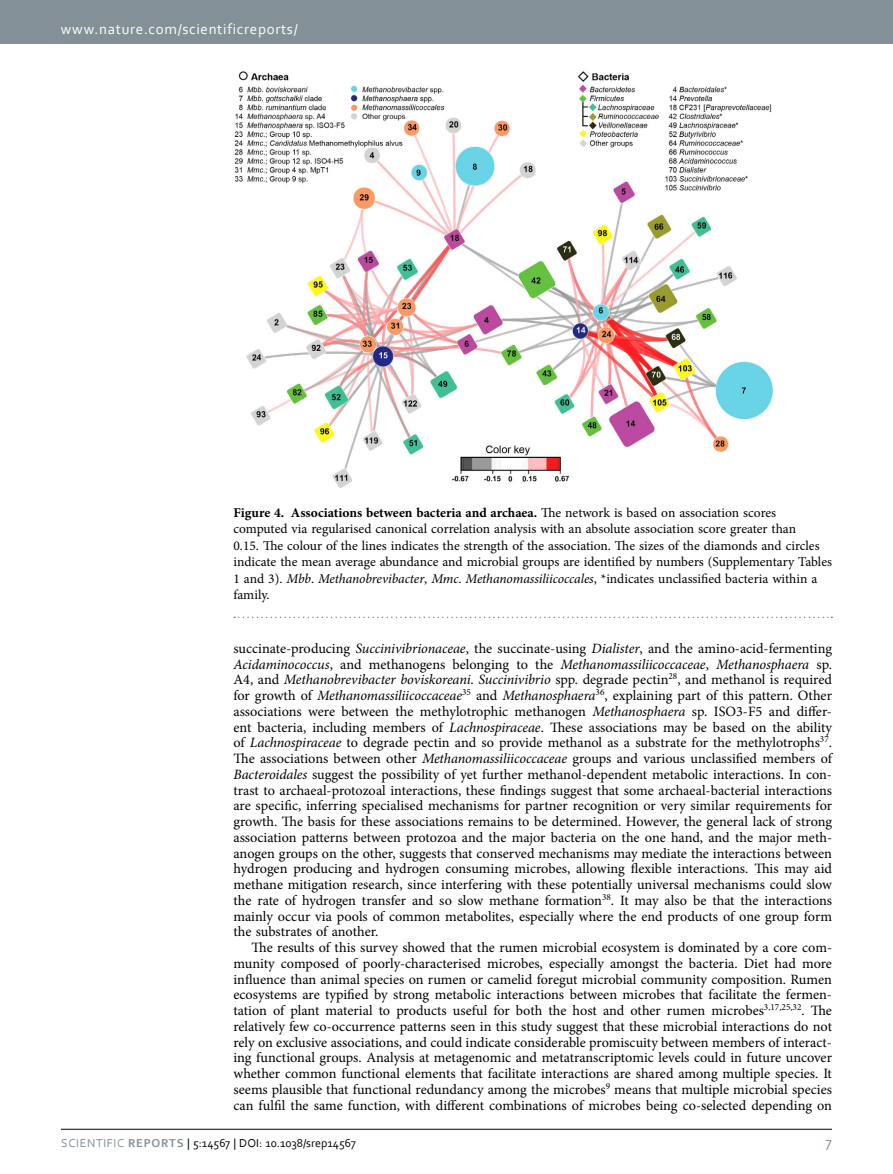
<style>
.page{position:relative;width:893px;height:1174px;background:#fff}
.page>*{position:absolute;margin:0;border:0;box-sizing:border-box;transform-origin:0 0}
.t1{font:15px "Ffntxn Corbel";letter-spacing:.045em;color:#fff}
.t2{font:15px "Nxbtvk Corbel";color:#839097}
.t3{font:14.25px/15.8px "Fjvrnx Minion Pro";color:#000;text-align:justify}
.t4{font:italic 14.25px "Gkdmtx Minion Pro";letter-spacing:-.005em;color:#000}
.t5{font:13.5px/16.5px "Fjvrnx Minion Pro";color:#000}
.t6{font:700 13.5px "Hypjps Minion Pro";color:#000}
.t7{font:12px "Xjdbym Corbel";color:#000}
.s1{font-family:"Fjvrnx Minion Pro";font-weight:400}
.s2{font-family:"Gkdmtx Minion Pro";font-style:italic}
.s3{font-family:"Fjvrnx Minion Pro";font-style:normal}
.s4{color:#839097}
.s5{font-family:"Gkcmvb Corbel";font-weight:700;color:#839097}
</style>
<div class="page">
<div style="left:0;top:0;width:893px;height:43px;background:#839097"></div>
<hr style="left:61px;top:1129px;width:771px;height:1px;background:#000">
<img style="left:234px;top:71px;width:539px;height:417px">
<svg style="left:234px;top:616px;width:598px;height:2px"></svg>
<p class="t1" style="left:61px;top:19px;width:238px">www.nature.com/scientificreports/</p>
<p class="t6" style="left:233px;top:503px;width:544px">Figure 4. Associations between bacteria and archaea. <span class="s1">The network is based on association scores</span></p>
<p class="t5" style="left:233px;top:521px;width:600px">computed via regularised canonical correlation analysis with an absolute association score greater than<br>0.15. The colour of the lines indicates the strength of the association. The sizes of the diamonds and circles indicate the mean average abundance and microbial groups are identified by numbers (Supplementary Tables 1 and 3). <span class="s2">Mbb</span>. <span class="s2">Methanobrevibacter</span>, <span class="s2">Mmc</span>. <span class="s2">Methanomassiliicoccales</span>, *indicates unclassified bacteria within a family.</p>
<p class="t3" style="left:233px;top:640px;width:600px">succinate-producing <span class="s2">Succinivibrionaceae</span>, the succinate-using <span class="s2">Dialister</span>, and the amino-acid-fermenting</p>
<p class="t4" style="left:233px;top:654px;width:600px">Acidaminococcus<span class="s3">, and methanogens belonging to the</span> Methanomassiliicoccaceae<span class="s3">,</span> Methanosphaera <span class="s3">sp.</span></p>
<p class="t3" style="left:233px;top:672px;width:600px">A4, and <span class="s2">Methanobrevibacter boviskoreani</span>. <span class="s2">Succinivibrio</span> spp. degrade pectin<sup>28</sup>, and methanol is required for growth of <span class="s2">Methanomassiliicoccaceae</span><sup>35</sup> and <span class="s2">Methanosphaera</span><sup>36</sup>, explaining part of this pattern. Other associations were between the methylotrophic methanogen <span class="s2">Methanosphaera</span> sp. ISO3-F5 and differ&shy;ent bacteria, including members of <span class="s2">Lachnospiraceae</span>. These associations may be based on the ability of <span class="s2">Lachnospiraceae</span> to degrade pectin and so provide methanol as a substrate for the methylotrophs<sup>37</sup>.<br>The associations between other <span class="s2">Methanomassiliicoccaceae</span> groups and various unclassified members of <span class="s2">Bacteroidales</span> suggest the possibility of yet further methanol-dependent metabolic interactions. In con&shy;trast to archaeal-protozoal interactions, these findings suggest that some archaeal-bacterial interactions are specific, inferring specialised mechanisms for partner recognition or very similar requirements for growth. The basis for these associations remains to be determined. However, the general lack of strong association patterns between protozoa and the major bacteria on the one hand, and the major meth&shy;anogen groups on the other, suggests that conserved mechanisms may mediate the interactions between hydrogen producing and hydrogen consuming microbes, allowing flexible interactions. This may aid methane mitigation research, since interfering with these potentially universal mechanisms could slow the rate of hydrogen transfer and so slow methane formation<sup>38</sup>. It may also be that the interactions mainly occur via pools of common metabolites, especially where the end products of one group form the substrates of another.</p>
<p class="t3" style="left:233px;top:939px;width:600px;text-indent:18px">The results of this survey showed that the rumen microbial ecosystem is dominated by a core com&shy;munity composed of poorly-characterised microbes, especially amongst the bacteria. Diet had more influence than animal species on rumen or camelid foregut microbial community composition. Rumen ecosystems are typified by strong metabolic interactions between microbes that facilitate the fermen&shy;tation of plant material to products useful for both the host and other rumen microbes<sup>3,17,25,32</sup>. The relatively few co-occurrence patterns seen in this study suggest that these microbial interactions do not rely on exclusive associations, and could indicate considerable promiscuity between members of interact&shy;ing functional groups. Analysis at metagenomic and metatranscriptomic levels could in future uncover whether common functional elements that facilitate interactions are shared among multiple species. It seems plausible that functional redundancy among the microbes<sup>9</sup> means that multiple microbial species can fulfil the same function, with different combinations of microbes being co-selected depending on</p>
<p class="t7" style="left:61px;top:1135px;width:296px"><span class="s4">SCIENTIFIC</span> <span class="s5">REPORTS</span> | 5:14567 | DOI : 10.1038/SREP14567</p>
<p class="t2" style="left:826px;top:1132px;width:8px">7</p>
</div>
